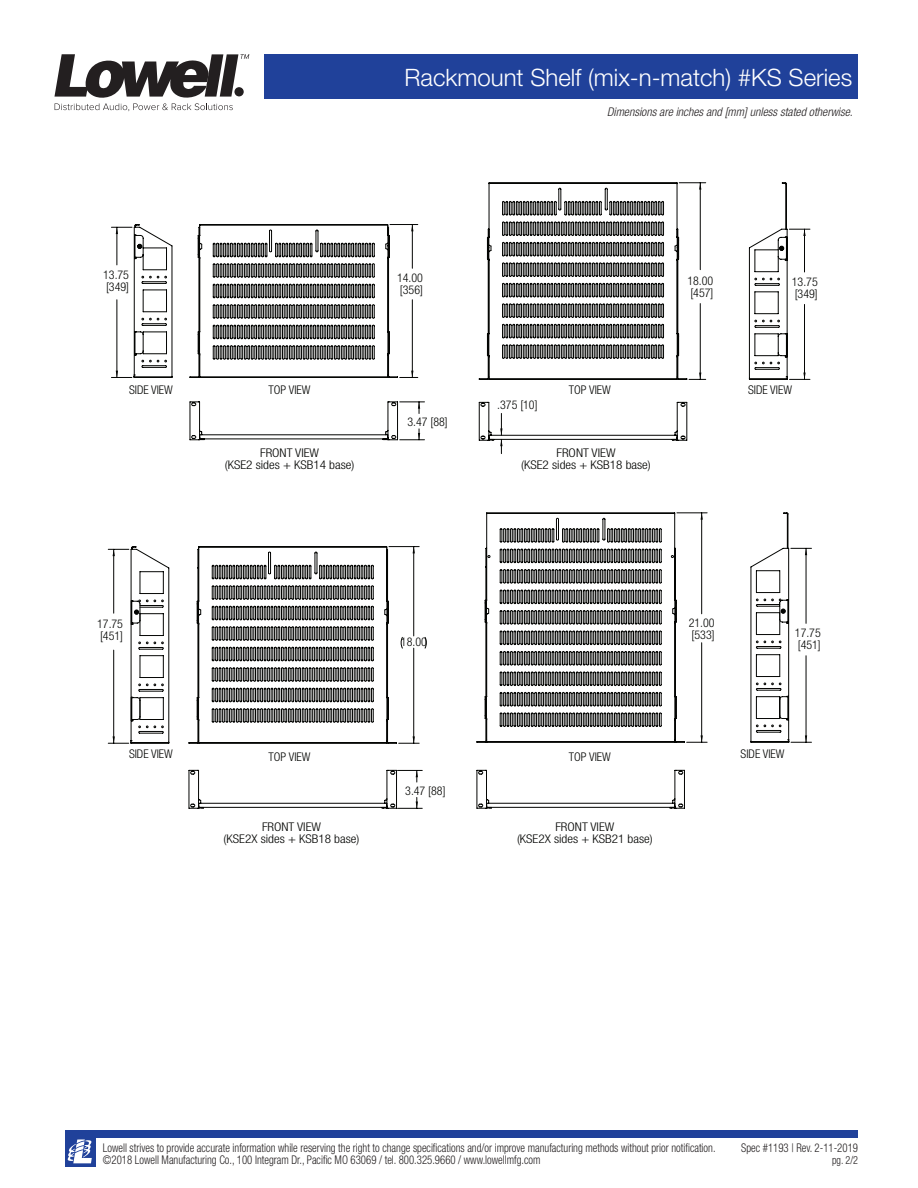
<style>
.page{position:relative;width:918px;height:1188px;background:#fff}
.page>*{position:absolute;margin:0;border:0;box-sizing:border-box;transform-origin:0 0}
.Product_-_Model_No{font:300 24px "Helvetica Neue LT Std";color:#fff}
.t1{font:300 condensed 12px/12.8px "Helvetica Neue LT Std";color:#231f20;scale:.9 1}
.t2{font:300 condensed 12px/12px "Helvetica Neue LT Std";color:#040503}
.t3{font:300 condensed 12px/12px "Helvetica Neue LT Std";color:#040503;text-align:center;scale:1.1 1}
.t4{font:italic 300 condensed 12px "Helvetica Neue LT Std";color:#231f20}
.t5{font:300 condensed 11.25px "Helvetica Neue LT Std";color:#231f20;scale:.9 1}
</style>
<div class="page">
<div style="left:264px;top:54px;width:594px;height:45px;background:#20419a"></div>
<div style="left:65px;top:1130px;width:793px;height:8px;background:#20419a"></div>
<svg style="left:54px;top:54px;width:195px;height:57px"></svg>
<div style="left:65px;top:1133px;width:30px;height:34px;background:#20419a"></div>
<svg style="left:67px;top:1139px;width:25px;height:24px"></svg>
<svg style="left:188px;top:377px;width:291px;height:432px"></svg>
<svg style="left:189px;top:744px;width:496px;height:65px"></svg>
<svg style="left:130px;top:512px;width:659px;height:232px"></svg>
<svg style="left:479px;top:228px;width:310px;height:514px"></svg>
<svg style="left:479px;top:183px;width:308px;height:197px"></svg>
<svg style="left:400px;top:402px;width:25px;height:12px"></svg>
<svg style="left:400px;top:429px;width:25px;height:12px"></svg>
<svg style="left:397px;top:770px;width:25px;height:12px"></svg>
<svg style="left:397px;top:797px;width:25px;height:12px"></svg>
<svg style="left:111px;top:224px;width:307px;height:154px"></svg>
<hr style="left:117px;top:300px;width:1px;height:77px;background:#040503">
<hr style="left:117px;top:227px;width:1px;height:38px;background:#040503">
<svg style="left:401px;top:512px;width:307px;height:231px"></svg>
<svg style="left:399px;top:736px;width:20px;height:8px"></svg>
<hr style="left:389px;top:546px;width:30px;height:1px;background:#040503">
<hr style="left:413px;top:648px;width:1px;height:95px;background:#040503">
<hr style="left:413px;top:547px;width:1px;height:89px;background:#040503">
<svg style="left:108px;top:736px;width:21px;height:8px"></svg>
<svg style="left:108px;top:549px;width:21px;height:7px"></svg>
<hr style="left:113px;top:650px;width:1px;height:93px;background:#040503">
<hr style="left:113px;top:549px;width:1px;height:64px;background:#040503">
<svg style="left:791px;top:735px;width:21px;height:8px"></svg>
<svg style="left:791px;top:548px;width:21px;height:7px"></svg>
<hr style="left:806px;top:656px;width:1px;height:86px;background:#040503">
<hr style="left:806px;top:548px;width:1px;height:75px;background:#040503">
<svg style="left:500px;top:413px;width:3px;height:41px"></svg>
<svg style="left:689px;top:373px;width:17px;height:7px"></svg>
<svg style="left:679px;top:183px;width:27px;height:7px"></svg>
<hr style="left:700px;top:304px;width:1px;height:75px;background:#040503">
<hr style="left:700px;top:183px;width:1px;height:87px;background:#040503">
<svg style="left:749px;top:229px;width:61px;height:151px"></svg>
<hr style="left:804px;top:229px;width:1px;height:43px;background:#040503">
<hr style="left:804px;top:304px;width:1px;height:75px;background:#040503">
<p class="Product_-_Model_No" style="left:405px;top:63px;width:449px">Rackmount Shelf (mix-n-match) #KS Series</p>
<p class="t2" style="left:103px;top:269px;width:27px">13.75 [349]</p>
<p class="t2" style="left:397px;top:272px;width:27px">14.00 [356]</p>
<p class="t4" style="left:607px;top:104px;width:247px">Dimensions are inches and [mm] unless stated otherwise.</p>
<p class="t2" style="left:687px;top:274px;width:27px">18.00 [457]</p>
<p class="t2" style="left:792px;top:275px;width:27px">13.75 [349]</p>
<p class="t2" style="left:129px;top:384px;width:45px">SIDE VIEW</p>
<p class="t2" style="left:748px;top:384px;width:45px">SIDE VIEW</p>
<p class="t2" style="left:269px;top:384px;width:43px">TOP VIEW</p>
<p class="t2" style="left:569px;top:384px;width:43px">TOP VIEW</p>
<p class="t3" style="left:225px;top:447px;width:119px">FRONT VIEW<br>(KSE2 sides + KSB14 base)</p>
<p class="t2" style="left:407px;top:416px;width:42px">3.47 [88]</p>
<p class="t2" style="left:497px;top:399px;width:42px">.375 [10]</p>
<p class="t3" style="left:521px;top:447px;width:119px">FRONT VIEW<br>(KSE2 sides + KSB18 base)</p>
<p class="t2" style="left:97px;top:618px;width:27px">17.75 [451]</p>
<p class="t2" style="left:401px;top:636px;width:27px">18.00</p>
<p class="t2" style="left:689px;top:617px;width:27px">21.00 [533]</p>
<p class="t2" style="left:795px;top:627px;width:27px">17.75 [451]</p>
<p class="t2" style="left:129px;top:748px;width:45px">SIDE VIEW</p>
<p class="t2" style="left:741px;top:748px;width:45px">SIDE VIEW</p>
<p class="t2" style="left:269px;top:750px;width:43px">TOP VIEW</p>
<p class="t2" style="left:569px;top:750px;width:43px">TOP VIEW</p>
<p class="t2" style="left:405px;top:785px;width:42px">3.47 [88]</p>
<p class="t3" style="left:224px;top:820px;width:125px">FRONT VIEW<br>(KSE2X sides + KSB18 base)</p>
<p class="t3" style="left:517px;top:820px;width:125px">FRONT VIEW<br>(KSE2X sides + KSB21 base)</p>
<p class="t1" style="left:103px;top:1141px;width:682px">Lowell strives to provide accurate information while reserving the right to change specifications and/or improve manufacturing methods without prior notification. ©2018 Lowell Manufacturing Co., 100 Integram Dr., Pacific MO 63069 / tel. 800.325.9660 / www.lowellmfg.com</p>
<p class="t1" style="left:741px;top:1141px;width:131px">Spec #1193 | Rev. 2-11-2019</p>
<p class="t5" style="left:832px;top:1154px;width:30px">pg. 2/2</p>
</div>
